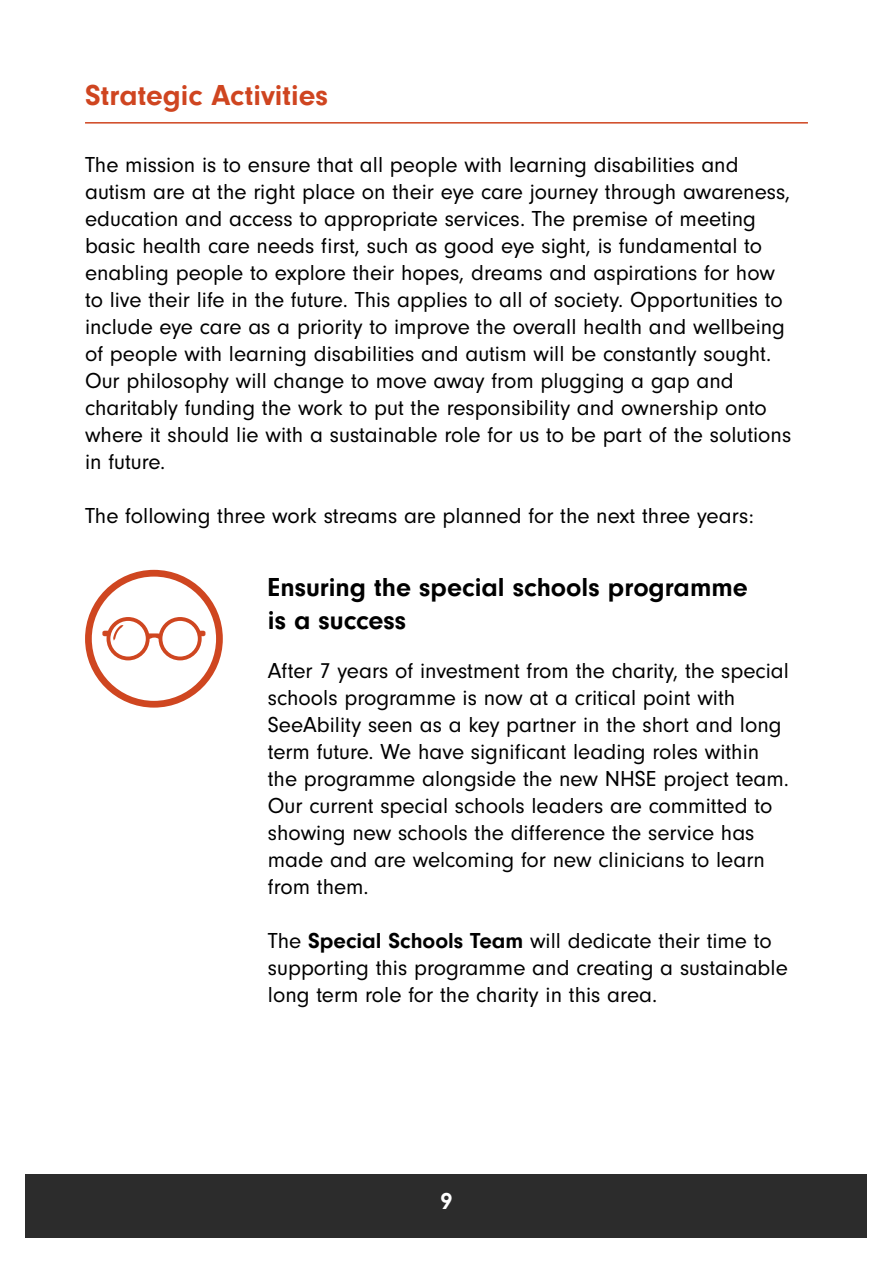
<style>
.page{position:relative;width:893px;height:1263px;background:#fff}
.page>*{position:absolute;margin:0;border:0;box-sizing:border-box;transform-origin:0 0}
.t1{font:700 30px "Neuzeit Gro";color:#cf4520}
.t2{font:700 27px/32.4px "Neuzeit Gro";color:#000}
.t3{font:700 24px "Neuzeit Gro";color:#fff}
.body{font:22.5px/27px "Neuzeit Gro";color:#000}
.s1{font-weight:700}
</style>
<div class="page">
<div style="left:26px;top:1174px;width:841px;height:63px;background:#2c2c2c"></div>
<hr style="left:85px;top:122px;width:723px;height:2px;background:#cf4520">
<svg style="left:85px;top:570px;width:138px;height:138px"></svg>
<h2 class="t1" style="left:85px;top:78px;width:244px">Strategic Activities</h2>
<p class="body" style="left:85px;top:152px;width:708px">The mission is to ensure that all people with learning disabilities and autism are at the right place on their eye care journey through awareness, education and access to appropriate services. The premise of meeting basic health care needs first, such as good eye sight, is fundamental to enabling people to explore their hopes, dreams and aspirations for how to live their life in the future. This applies to all of society. Opportunities to include eye care as a priority to improve the overall health and wellbeing of people with learning disabilities and autism will be constantly sought.<br>Our philosophy will change to move away from plugging a gap and charitably funding the work to put the responsibility and ownership onto where it should lie with a sustainable role for us to be part of the solutions in future.</p>
<p class="body" style="left:85px;top:503px;width:671px">The following three work streams are planned for the next three years:</p>
<h3 class="t2" style="left:268px;top:571px;width:481px">Ensuring the special schools programme is a success</h3>
<p class="body" style="left:268px;top:658px;width:523px">After 7 years of investment from the charity, the special schools programme is now at a critical point with SeeAbility seen as a key partner in the short and long term future. We have significant leading roles within the programme alongside the new NHSE project team.<br>Our current special schools leaders are committed to showing new schools the difference the service has made and are welcoming for new clinicians to learn from them.</p>
<p class="body" style="left:268px;top:928px;width:521px">The <span class="s1">Special Schools Team</span> will dedicate their time to supporting this programme and creating a sustainable long term role for the charity in this area.</p>
<p class="t3" style="left:440px;top:1188px;width:13px">9</p>
</div>
